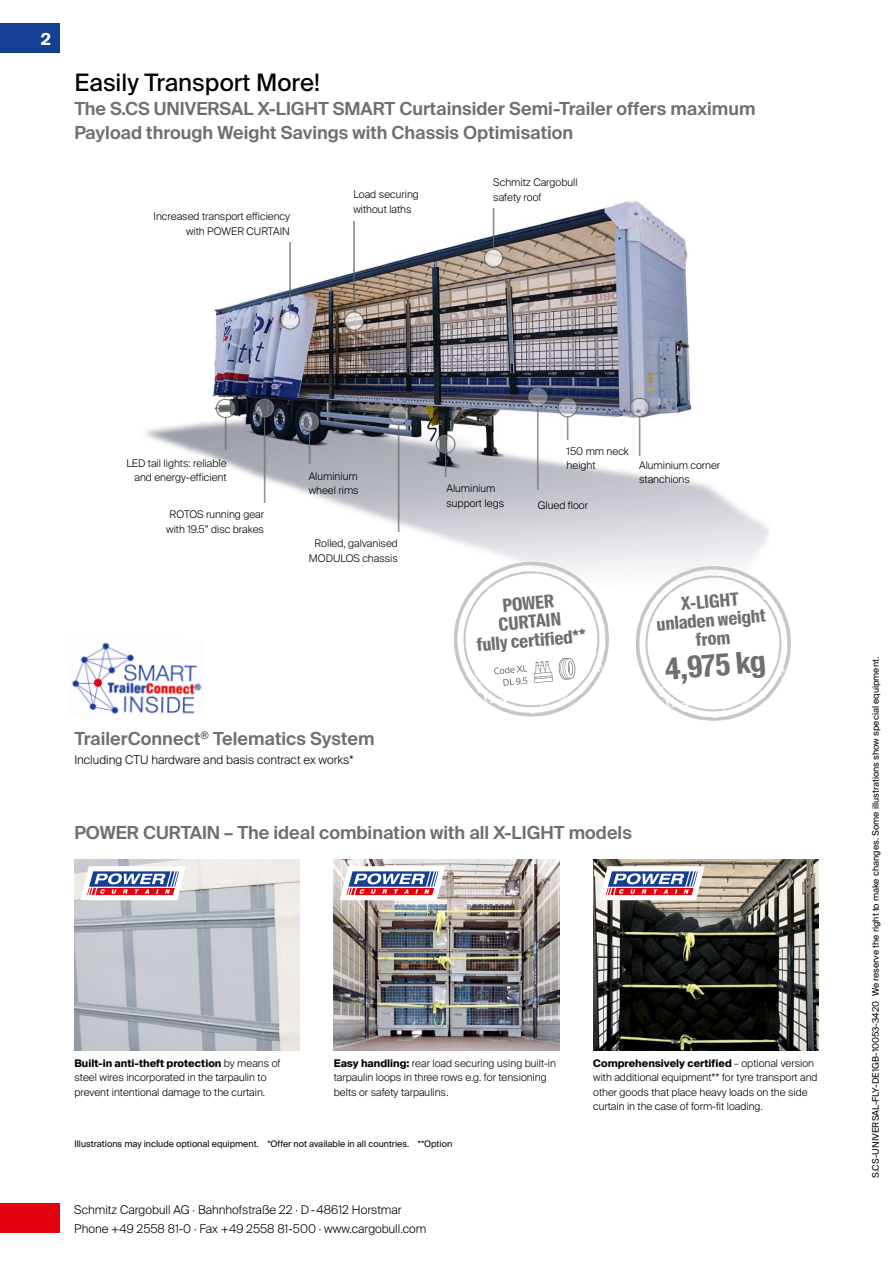
<style>
.page{position:relative;width:893px;height:1263px;background:#fff}
.page>*{position:absolute;margin:0;border:0;box-sizing:border-box;transform-origin:0 0}
.t1{font:700 30px "Suisse Intl Cond";color:#6f6f6e}
.t2{font:24px "Suisse Intl";color:#000}
.t3{font:600 18px/24px "Suisse Intl";color:#6f6f6e}
.t4{font:700 18px/18.8px "Suisse Intl Cond";color:#6f6f6e;text-align:center}
.t5{font:700 16.5px "Suisse Intl";color:#fff}
.t6{font:300 12px/18.8px "Suisse Intl";color:#000}
.t7{font:300 10.5px/14.2px "Suisse Intl";color:#000}
.t8{font:9px "Suisse Intl";color:#000}
.s1{font-weight:700}
</style>
<div class="page">
<img style="left:145px;top:201px;width:625px;height:368px">
<img style="left:74px;top:859px;width:226px;height:191px">
<img style="left:334px;top:859px;width:225px;height:191px">
<img style="left:593px;top:859px;width:226px;height:191px">
<img style="left:72px;top:642px;width:130px;height:72px">
<img style="left:269px;top:242px;width:42px;height:105px">
<img style="left:333px;top:221px;width:43px;height:126px">
<img style="left:472px;top:209px;width:43px;height:76px">
<img style="left:552px;top:381px;width:28px;height:59px">
<img style="left:209px;top:381px;width:30px;height:68px">
<img style="left:248px;top:381px;width:29px;height:121px">
<img style="left:293px;top:395px;width:30px;height:68px">
<img style="left:382px;top:388px;width:30px;height:143px">
<img style="left:429px;top:417px;width:29px;height:59px">
<img style="left:523px;top:379px;width:29px;height:110px">
<img style="left:623px;top:381px;width:30px;height:74px">
<svg style="left:454px;top:562px;width:155px;height:155px"></svg>
<svg style="left:636px;top:566px;width:155px;height:155px"></svg>
<svg style="left:80px;top:866px;width:106px;height:34px"></svg>
<svg style="left:340px;top:866px;width:105px;height:34px"></svg>
<svg style="left:599px;top:866px;width:106px;height:34px"></svg>
<div style="left:0;top:1203px;width:60px;height:30px;background:#e3000f"></div>
<div style="left:0;top:23px;width:60px;height:30px;background:#134094"></div>
<h3 class="t5" style="left:41px;top:29px;width:12px">2</h3>
<h2 class="t2" style="left:74px;top:68px;width:247px">Easily Transport More!</h2>
<h3 class="t3" style="left:74px;top:97px;width:683px">The S.CS UNIVERSAL X-LIGHT SMART Curtainsider Semi-Trailer offers maximum<br>Payload through Weight Savings with Chassis Optimisation</h3>
<p class="t7" style="left:154px;top:209px;width:138px;text-align:right">Increased transport efficiency with POWER CURTAIN</p>
<p class="t7" style="left:493px;top:176px;width:86px">Schmitz Cargobull</p>
<p class="t7" style="left:353px;top:188px;width:67px">Load securing</p>
<p class="t7" style="left:493px;top:190px;width:50px">safety roof</p>
<p class="t7" style="left:353px;top:202px;width:60px">without laths</p>
<p class="t7" style="left:567px;top:444px;width:64px">150 mm neck height</p>
<p class="t7" style="left:126px;top:456px;width:102px;text-align:right">LED tail lights: reliable and energy-efficient</p>
<p class="t7" style="left:639px;top:458px;width:83px">Aluminium corner stanchions</p>
<p class="t7" style="left:309px;top:469px;width:52px">Aluminium wheel rims</p>
<p class="t7" style="left:446px;top:482px;width:59px">Aluminium support legs</p>
<p class="t7" style="left:538px;top:498px;width:52px">Glued floor</p>
<p class="t7" style="left:166px;top:508px;width:99px;text-align:center">ROTOS running gear with 19.5” disc brakes</p>
<p class="t7" style="left:309px;top:536px;width:91px;text-align:center">Rolled, galvanised<br>MODULOS chassis</p>
<h3 class="t3" style="left:74px;top:727px;width:302px">TrailerConnect<sup>®</sup> Telematics System</h3>
<p class="t6" style="left:74px;top:751px;width:281px">Including CTU hardware and basis contract ex works*</p>
<h3 class="t4" style="left:473px;top:598px;width:111px;rotate:-5deg">POWER<br>CURTAIN<br>fully certified**</h3>
<h3 class="t4" style="left:654px;top:597px;width:111px;rotate:-5deg">X-LIGHT unladen weight from</h3>
<h1 class="t1" style="left:663px;top:652px;width:103px;rotate:-5deg">4,975 kg</h1>
<h3 class="t3" style="left:74px;top:821px;width:559px">POWER CURTAIN – The ideal combination with all X-LIGHT models</h3>
<p class="t7" style="left:74px;top:1056px;width:207px"><span class="s1">Built-in anti-theft protection</span> by means of steel wires incorporated in the tarpaulin to prevent intentional damage to the curtain.</p>
<p class="t7" style="left:334px;top:1056px;width:224px"><span class="s1">Easy handling:</span> rear load securing using built-in tarpaulin loops in three rows e.g. for tensioning belts or safety tarpaulins.</p>
<p class="t7" style="left:593px;top:1056px;width:226px"><span class="s1">Comprehensively certified</span> – optional version with additional equipment** for tyre transport and other goods that place heavy loads on the side curtain in the case of form-fit loading.</p>
<p class="t8" style="left:74px;top:1138px;width:379px">Illustrations may include optional equipment. *Offer not available in all countries. **Option</p>
<p class="t6" style="left:74px;top:1201px;width:354px">Schmitz Cargobull AG · Bahnhofstraße 22 · D-48612 Horstmar<br>Phone +49 2558 81-0 · Fax +49 2558 81-500 · www.cargobull.com</p>
<p class="t8" style="left:870px;top:1178px;width:522px;rotate:-90deg">S.CS-UNIVERSAL-FLY-DE1GB-10053-3420 We reserve the right to make changes. Some illustrations show special equipment.</p>
</div>
